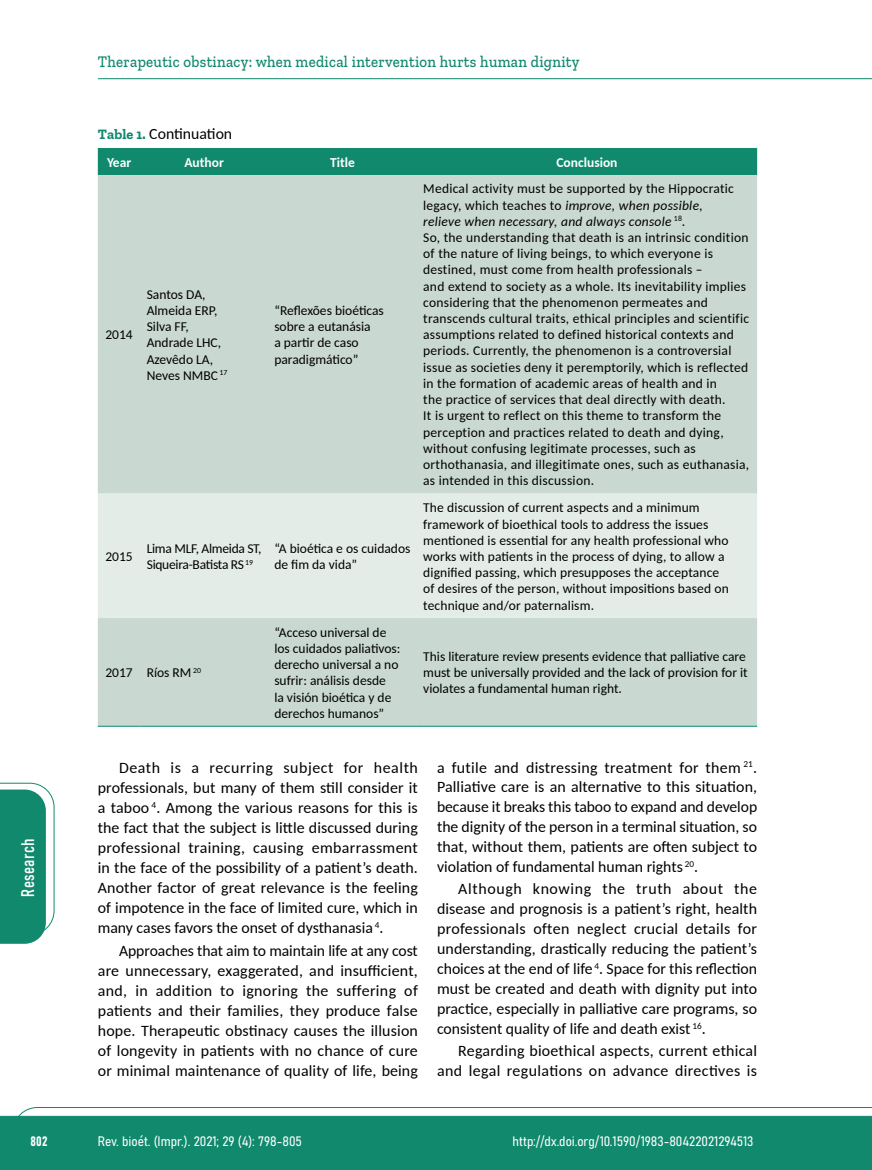
<style>
.page{position:relative;width:872px;height:1170px;background:#fff}
.page>*{position:absolute;margin:0;border:0;box-sizing:border-box;transform-origin:0 0}
.t1{font:18px "Bahnschrift";letter-spacing:.02em;color:#fff}
.t2{font:500 16.5px "Zilla Slab";letter-spacing:.02em;color:#10896d;scale:.9 1}
.t3{font:15.75px/20.1px "Carlito";color:#000;text-align:justify}
.t4{font:13.5px/16.2px "Carlito";letter-spacing:.01em;color:#000}
.t5{font:13.5px "Bahnschrift";color:#fff}
.t6{font:13.5px/16.2px "Carlito";letter-spacing:-.02em;color:#000}
.t7{font:700 13.5px "Carlito";color:#fff}
.s1{font-family:"Zilla Slab";font-weight:700;font-size:14.25px;color:#10896d}
.s2{font-style:italic}
</style>
<div class="page">
<svg style="left:12px;top:1107px;width:860px;height:62px;background:#2e987f"></svg>
<hr style="left:98px;top:78px;width:774px;height:1px;background:#10896d">
<div style="left:98px;top:148px;width:659px;height:27px;background:#10896d"></div>
<div style="left:98px;top:175px;width:659px;height:550px;background:#c9d8d1"></div>
<div style="left:98px;top:493px;width:659px;height:125px;background:#e4ece8"></div>
<hr style="left:98px;top:725px;width:42px;height:1px;background:#10896d">
<hr style="left:140px;top:725px;width:128px;height:1px;background:#10896d">
<hr style="left:268px;top:725px;width:149px;height:1px;background:#10896d">
<hr style="left:417px;top:725px;width:340px;height:1px;background:#10896d">
<svg style="left:0;top:782px;width:55px;height:161px"></svg>
<p class="t2" style="left:98px;top:53px;width:536px">Therapeutic obstinacy: when medical intervention hurts human dignity</p>
<p class="t3" style="left:98px;top:123px;width:136px"><span class="s1">Table 1.</span> Continuation</p>
<p class="t7" style="left:107px;top:153px;width:26px">Year</p>
<p class="t7" style="left:184px;top:153px;width:41px">Author</p>
<p class="t7" style="left:330px;top:153px;width:26px">Title</p>
<p class="t7" style="left:556px;top:153px;width:63px">Conclusion</p>
<h1 class="t1" style="left:14px;top:896px;width:59px;rotate:-90deg">Research</h1>
<p class="t4" style="left:105px;top:326px;width:29px">2014</p>
<p class="t4" style="left:147px;top:285px;width:82px">Santos DA,<br>Almeida ERP,<br>Silva FF,<br>Andrade LHC,<br>Azevêdo LA,<br>Neves NMBC <sup>17</sup></p>
<p class="t4" style="left:274px;top:302px;width:111px">“Reflexões bioéticas sobre a eutanásia<br>a partir de caso paradigmático”</p>
<p class="t4" style="left:105px;top:547px;width:29px">2015</p>
<p class="t6" style="left:147px;top:539px;width:116px">Lima MLF, Almeida ST,<br>Siqueira-Batista RS <sup>19</sup></p>
<p class="t4" style="left:274px;top:539px;width:138px">“A bioética e os cuidados de fim da vida”</p>
<p class="t4" style="left:105px;top:664px;width:97px">2017 Ríos RM <sup>20</sup></p>
<p class="t4" style="left:274px;top:623px;width:128px">“Acceso universal de los cuidados paliativos: derecho universal a no sufrir: análisis desde<br>la visión bioética y de derechos humanos”</p>
<p class="t4" style="left:423px;top:180px;width:327px">Medical activity must be supported by the Hippocratic legacy, which teaches to <span class="s2">improve, when possible,<br>relieve when necessary, and always console</span> <sup>18</sup><span class="s2">.<br></span>So, the understanding that death is an intrinsic condition of the nature of living beings, to which everyone is destined, must come from health professionals –<br>and extend to society as a whole. Its inevitability implies considering that the phenomenon permeates and transcends cultural traits, ethical principles and scientific assumptions related to defined historical contexts and periods. Currently, the phenomenon is a controversial issue as societies deny it peremptorily, which is reflected in the formation of academic areas of health and in<br>the practice of services that deal directly with death.<br>It is urgent to reflect on this theme to transform the perception and practices related to death and dying, without confusing legitimate processes, such as orthothanasia, and illegitimate ones, such as euthanasia, as intended in this discussion.</p>
<p class="t4" style="left:423px;top:499px;width:307px">The discussion of current aspects and a minimum framework of bioethical tools to address the issues mentioned is essential for any health professional who works with patients in the process of dying, to allow a dignified passing, which presupposes the acceptance of desires of the person, without impositions based on technique and/or paternalism.</p>
<p class="t4" style="left:423px;top:647px;width:326px">This literature review presents evidence that palliative care must be universally provided and the lack of provision for it violates a fundamental human right.</p>
<p class="t3" style="left:98px;top:756px;width:321px;text-indent:21px">Death is a recurring subject for health professionals, but many of them still consider it a taboo <sup>4</sup>. Among the various reasons for this is the fact that the subject is little discussed during professional training, causing embarrassment in the face of the possibility of a patient’s death.<br>Another factor of great relevance is the feeling of impotence in the face of limited cure, which in many cases favors the onset of dysthanasia <sup>4</sup>.</p>
<p class="t3" style="left:98px;top:939px;width:321px;text-indent:21px">Approaches that aim to maintain life at any cost are unnecessary, exaggerated, and insufficient, and, in addition to ignoring the suffering of patients and their families, they produce false hope. Therapeutic obstinacy causes the illusion of longevity in patients with no chance of cure or minimal maintenance of quality of life, being</p>
<p class="t3" style="left:437px;top:756px;width:322px">a futile and distressing treatment for them <sup>21</sup>.<br>Palliative care is an alternative to this situation, because it breaks this taboo to expand and develop the dignity of the person in a terminal situation, so that, without them, patients are often subject to violation of fundamental human rights <sup>20</sup>.</p>
<p class="t3" style="left:437px;top:878px;width:321px;text-indent:21px">Although knowing the truth about the disease and prognosis is a patient’s right, health professionals often neglect crucial details for understanding, drastically reducing the patient’s choices at the end of life <sup>4</sup>. Space for this reflection must be created and death with dignity put into practice, especially in palliative care programs, so consistent quality of life and death exist <sup>16</sup>.</p>
<p class="t3" style="left:437px;top:1040px;width:321px;text-align:right">Regarding bioethical aspects, current ethical and legal regulations on advance directives is</p>
<p class="t5" style="left:30px;top:1130px;width:19px">802</p>
<p class="t5" style="left:98px;top:1131px;width:206px">Rev. bioét. (Impr.). 2021; 29 (4): 798-805</p>
<p class="t5" style="left:512px;top:1131px;width:242px">http://dx.doi.org/10.1590/1983-80422021294513</p>
</div>
